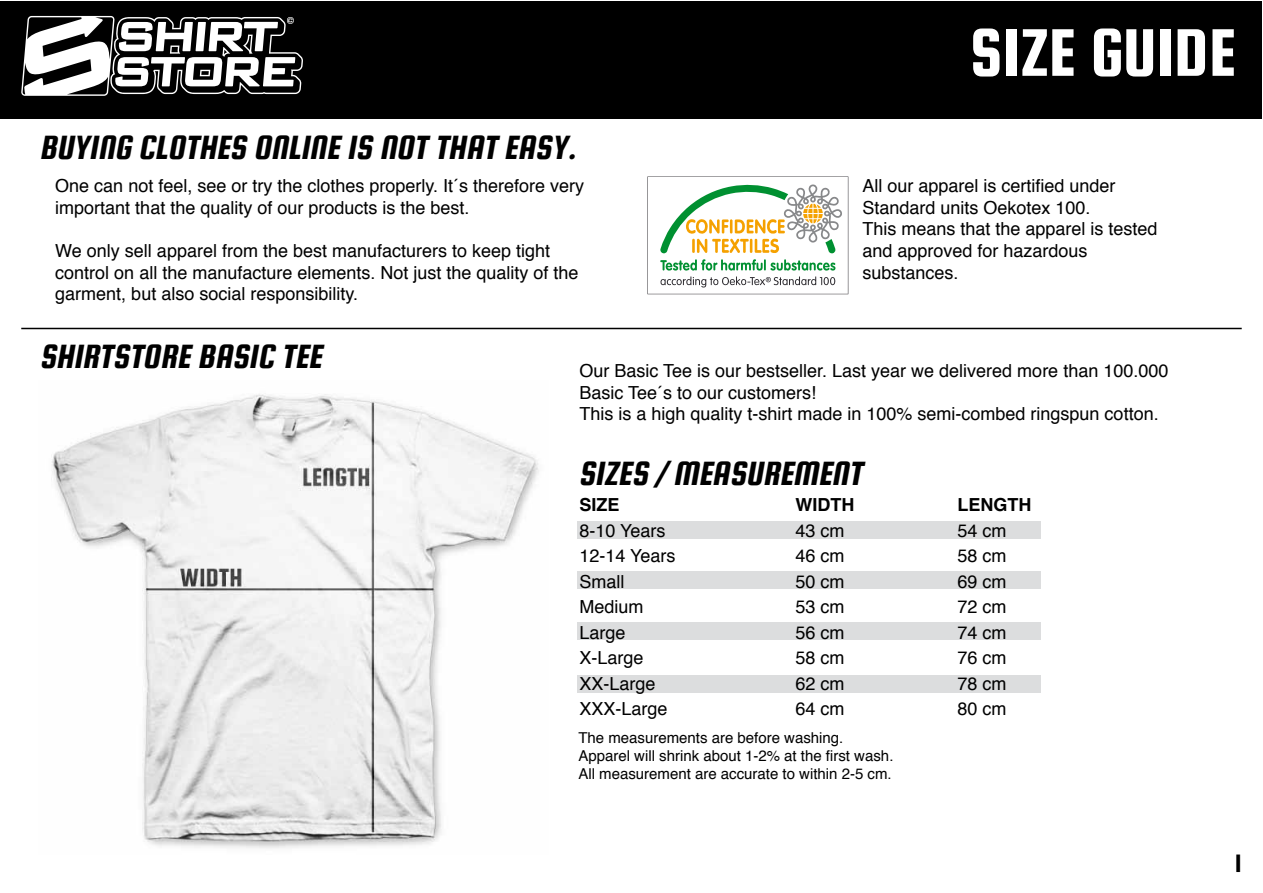
<style>
.page{position:relative;width:1263px;height:893px;background:#fff}
.page>*{position:absolute;margin:0;border:0;box-sizing:border-box;transform-origin:0 0}
.t1{font:72px "Squada One";color:#fff}
.t2{font:italic 36px "Squada One";color:#000}
.t3{font:27px "Squada One";color:#000}
.t4{font:18px/21.6px "Helvetica";color:#000}
.t5{font:700 18px "Helvetica";color:#000}
.t6{font:15px/18px "Helvetica";color:#000}
</style>
<div class="page">
<div style="left:577px;top:675px;width:463px;height:17px;background:#dcddde"></div>
<div style="left:577px;top:623px;width:463px;height:17px;background:#dcddde"></div>
<div style="left:577px;top:572px;width:463px;height:17px;background:#dcddde"></div>
<div style="left:577px;top:522px;width:463px;height:17px;background:#dcddde"></div>
<div style="left:1px;top:1px;width:1261px;height:117px;background:#000"></div>
<svg style="left:21px;top:16px;width:282px;height:80px"></svg>
<svg style="left:647px;top:176px;width:201px;height:118px"></svg>
<img style="left:52px;top:394px;width:487px;height:455px">
<hr style="left:21px;top:328px;width:1221px;height:1px;background:#000">
<h2 class="t2" style="left:39px;top:128px;width:545px">BUYING CLOTHES ONLINE IS NOT THAT EASY.</h2>
<p class="t4" style="left:55px;top:176px;width:530px">One can not feel, see or try the clothes properly. It´s therefore very important that the quality of our products is the best.</p>
<p class="t4" style="left:55px;top:240px;width:525px">We only sell apparel from the best manufacturers to keep tight control on all the manufacture elements. Not just the quality of the garment, but also social responsibility.</p>
<h1 class="t1" style="left:969px;top:14px;width:268px">SIZE GUIDE</h1>
<p class="t4" style="left:862px;top:176px;width:297px">All our apparel is certified under<br>Standard units Oekotex 100.<br>This means that the apparel is tested and approved for hazardous substances.</p>
<h2 class="t2" style="left:39px;top:337px;width:291px">SHIRTSTORE BASIC TEE</h2>
<p class="t4" style="left:579px;top:360px;width:590px">Our Basic Tee is our bestseller. Last year we delivered more than 100.000<br>Basic Tee´s to our customers!<br>This is a high quality t-shirt made in 100% semi-combed ringspun cotton.</p>
<h2 class="t2" style="left:578px;top:454px;width:292px">SIZES / MEASUREMENT</h2>
<p class="t5" style="left:579px;top:490px;width:42px">SIZE</p>
<p class="t5" style="left:795px;top:490px;width:60px">WIDTH</p>
<p class="t5" style="left:957px;top:490px;width:75px">LENGTH</p>
<p class="t4" style="left:579px;top:520px;width:88px">8-10 Years</p>
<p class="t4" style="left:795px;top:520px;width:51px">43 cm</p>
<p class="t4" style="left:957px;top:520px;width:51px">54 cm</p>
<p class="t4" style="left:579px;top:545px;width:98px">12-14 Years</p>
<p class="t4" style="left:795px;top:545px;width:51px">46 cm</p>
<p class="t4" style="left:957px;top:545px;width:51px">58 cm</p>
<p class="t4" style="left:579px;top:571px;width:46px">Small</p>
<p class="t4" style="left:795px;top:571px;width:51px">50 cm</p>
<p class="t4" style="left:957px;top:571px;width:51px">69 cm</p>
<p class="t4" style="left:579px;top:596px;width:66px">Medium</p>
<p class="t4" style="left:795px;top:596px;width:51px">53 cm</p>
<p class="t4" style="left:957px;top:596px;width:51px">72 cm</p>
<p class="t4" style="left:579px;top:622px;width:48px">Large</p>
<p class="t4" style="left:795px;top:622px;width:51px">56 cm</p>
<p class="t4" style="left:957px;top:622px;width:51px">74 cm</p>
<p class="t4" style="left:579px;top:647px;width:66px">X-Large</p>
<p class="t4" style="left:795px;top:647px;width:51px">58 cm</p>
<p class="t4" style="left:957px;top:647px;width:51px">76 cm</p>
<p class="t4" style="left:579px;top:673px;width:78px">XX-Large</p>
<p class="t4" style="left:795px;top:673px;width:51px">62 cm</p>
<p class="t4" style="left:957px;top:673px;width:51px">78 cm</p>
<p class="t4" style="left:579px;top:698px;width:90px">XXX-Large</p>
<p class="t4" style="left:795px;top:698px;width:51px">64 cm</p>
<p class="t4" style="left:957px;top:698px;width:51px">80 cm</p>
<p class="t6" style="left:578px;top:729px;width:317px">The measurements are before washing.<br>Apparel will shrink about 1-2% at the first wash.<br>All measurement are accurate to within 2-5 cm.</p>
<h3 class="t3" style="left:1235px;top:848px;width:8px">1</h3>
</div>
